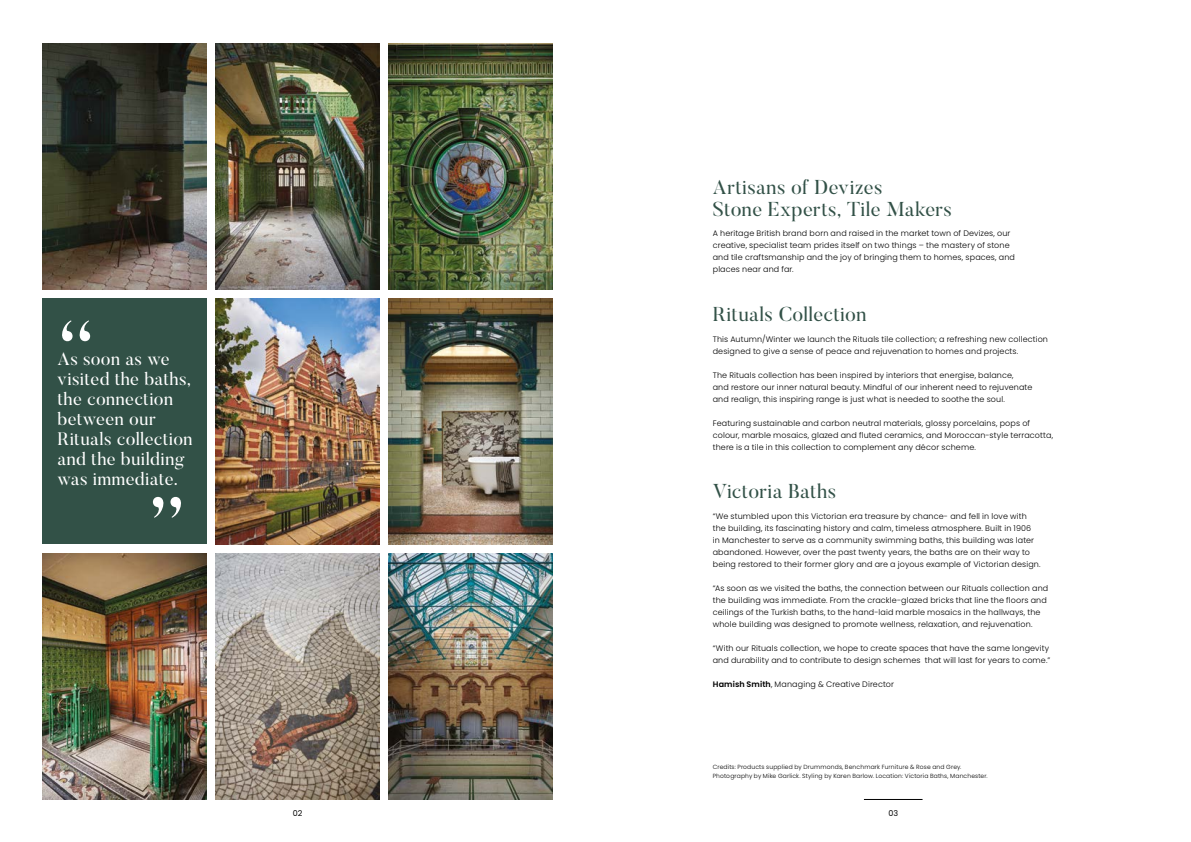
<style>
.page{position:relative;width:1191px;height:842px;background:#fff}
.page>*{position:absolute;margin:0;border:0;box-sizing:border-box;transform-origin:0 0}
.t1{font:88.3px "Butler";color:#fff}
.t2{font:20px/22px "Butler";letter-spacing:.02em;color:#325147}
.t3{font:18px/20px "Butler";letter-spacing:.02em;color:#fff}
.t4{font:300 8px/12px "Poppins";letter-spacing:.015em;color:#000}
.t5{font:8px "Poppins";color:#000}
.t6{font:300 6px/9px "Poppins";letter-spacing:.025em;color:#000}
.s1{font-weight:600}
</style>
<div class="page">
<hr style="left:864px;top:799px;width:58px;height:1px;background:#000">
<img style="left:43px;top:43px;width:164px;height:246px">
<div style="left:43px;top:298px;width:164px;height:246px;background:#325147"></div>
<img style="left:43px;top:553px;width:164px;height:246px">
<img style="left:216px;top:43px;width:164px;height:246px">
<img style="left:216px;top:298px;width:164px;height:246px">
<img style="left:216px;top:553px;width:164px;height:246px">
<img style="left:389px;top:43px;width:164px;height:246px">
<img style="left:389px;top:553px;width:164px;height:246px">
<img style="left:389px;top:298px;width:164px;height:246px">
<h1 class="t1" style="left:57px;top:296px;width:40px">“</h1>
<h3 class="t3" style="left:57px;top:349px;width:137px">As soon as we visited the baths, the connection between our<br>Rituals collection and the building was immediate.</h3>
<h1 class="t1" style="left:186px;top:542px;width:40px;rotate:-180deg">“</h1>
<h2 class="t2" style="left:713px;top:176px;width:240px">Artisans of Devizes<br>Stone Experts, Tile Makers</h2>
<p class="t4" style="left:713px;top:227px;width:304px">A heritage British brand born and raised in the market town of Devizes, our creative, specialist team prides itself on two things – the mastery of stone and tile craftsmanship and the joy of bringing them to homes, spaces, and places near and far.</p>
<h2 class="t2" style="left:713px;top:303px;width:155px">Rituals Collection</h2>
<p class="t4" style="left:713px;top:333px;width:337px">This Autumn/Winter we launch the Rituals tile collection; a refreshing new collection designed to give a sense of peace and rejuvenation to homes and projects.</p>
<p class="t4" style="left:713px;top:369px;width:321px">The Rituals collection has been inspired by interiors that energise, balance,<br>and restore our inner natural beauty. Mindful of our inherent need to rejuvenate and realign, this inspiring range is just what is needed to soothe the soul.</p>
<p class="t4" style="left:713px;top:417px;width:342px">Featuring sustainable and carbon neutral materials, glossy porcelains, pops of colour, marble mosaics, glazed and fluted ceramics, and Moroccan-style terracotta, there is a tile in this collection to complement any décor scheme.</p>
<h2 class="t2" style="left:713px;top:480px;width:125px">Victoria Baths</h2>
<p class="t4" style="left:713px;top:510px;width:329px">“We stumbled upon this Victorian era treasure by chance- and fell in love with the building, its fascinating history and calm, timeless atmosphere. Built in 1906<br>in Manchester to serve as a community swimming baths, this building was later abandoned. However, over the past twenty years, the baths are on their way to being restored to their former glory and are a joyous example of Victorian design.</p>
<p class="t4" style="left:713px;top:582px;width:337px">“As soon as we visited the baths, the connection between our Rituals collection and the building was immediate. From the crackle-glazed bricks that line the floors and ceilings of the Turkish baths, to the hand-laid marble mosaics in the hallways, the whole building was designed to promote wellness, relaxation, and rejuvenation.</p>
<p class="t4" style="left:713px;top:642px;width:339px">“With our Rituals collection, we hope to create spaces that have the same longevity and durability and to contribute to design schemes that will last for years to come.”</p>
<p class="t4" style="left:713px;top:678px;width:183px"><span class="s1">Hamish Smith</span>, Managing &amp; Creative Director</p>
<p class="t6" style="left:713px;top:762px;width:276px">Credits: Products supplied by Drummonds, Benchmark Furniture &amp; Rose and Grey.<br>Photography by Mike Garlick. Styling by Karen Barlow. Location: Victoria Baths, Manchester.</p>
<p class="t5" style="left:293px;top:808px;width:11px">02</p>
<p class="t5" style="left:888px;top:808px;width:11px">03</p>
</div>
